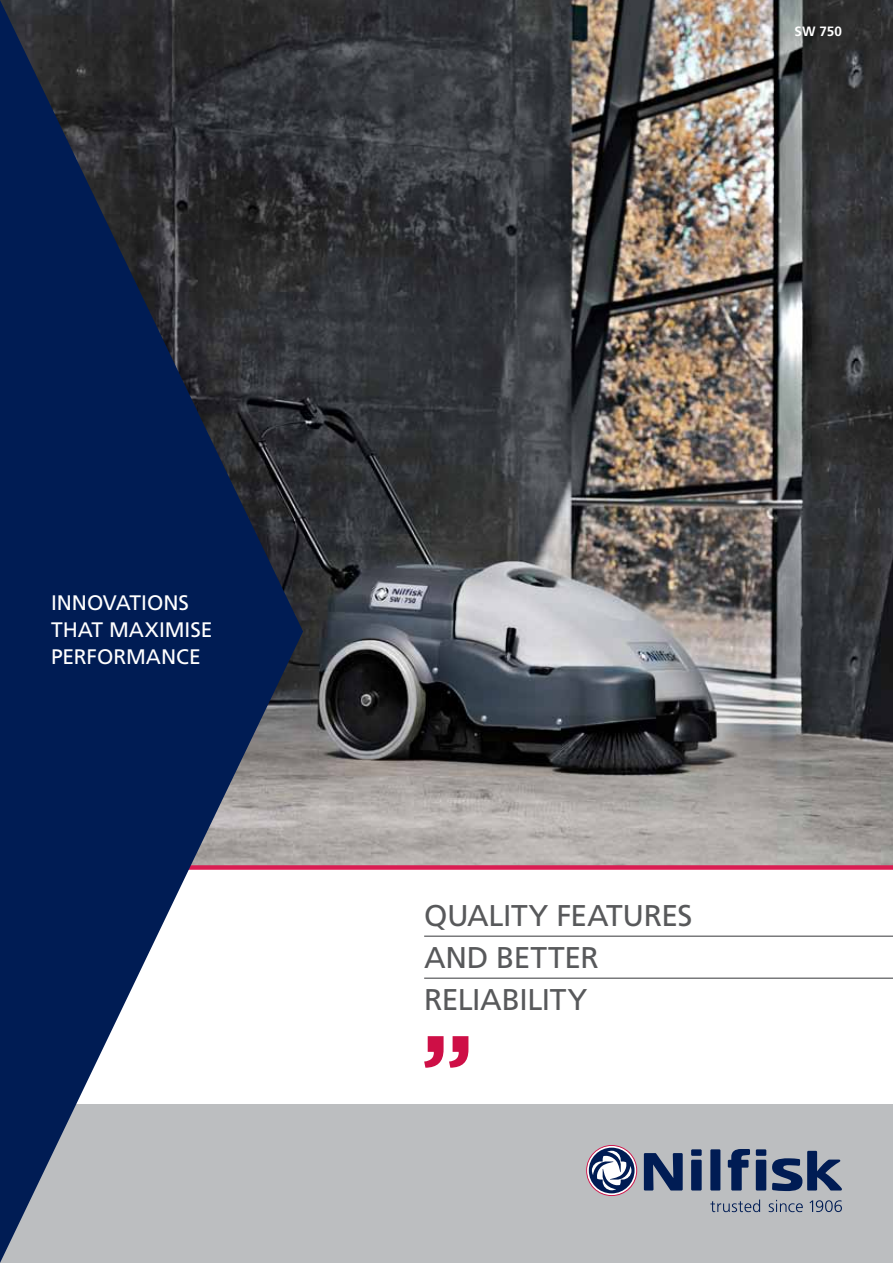
<style>
.page{position:relative;width:893px;height:1263px;background:#fff}
.page>*{position:absolute;margin:0;border:0;box-sizing:border-box;transform-origin:0 0}
.t1{font:30px/42px "Frutiger LT Std";letter-spacing:-.015em;color:#58595b}
.t2{font:21px/27px "Frutiger LT Std";color:#fff}
.t3{font:700 13.5px "Frutiger LT Std";color:#fff}
</style>
<div class="page">
<div style="left:0;top:1105px;width:893px;height:158px;background:#bcbec0"></div>
<div style="left:710px;top:1149px;width:10px;height:41px;background:#001c54"></div>
<svg style="left:644px;top:1153px;width:39px;height:37px"></svg>
<div style="left:691px;top:1160px;width:11px;height:30px;background:#001c54"></div>
<div style="left:756px;top:1160px;width:10px;height:30px;background:#001c54"></div>
<div style="left:691px;top:1149px;width:11px;height:7px;background:#001c54"></div>
<div style="left:756px;top:1149px;width:10px;height:7px;background:#001c54"></div>
<svg style="left:728px;top:1149px;width:22px;height:41px"></svg>
<svg style="left:772px;top:1151px;width:70px;height:40px"></svg>
<svg style="left:586px;top:1145px;width:51px;height:51px"></svg>
<svg style="left:710px;top:1199px;width:50px;height:13px"></svg>
<svg style="left:769px;top:1200px;width:34px;height:12px"></svg>
<svg style="left:809px;top:1200px;width:33px;height:12px"></svg>
<svg style="left:424px;top:1036px;width:44px;height:32px"></svg>
<hr style="left:424px;top:935px;width:469px;height:2px;background:#58595b">
<hr style="left:424px;top:977px;width:469px;height:2px;background:#58595b">
<img style="left:303px;top:0;width:590px;height:865px">
<div style="left:0;top:865px;width:893px;height:5px;background:#da1d52"></div>
<svg style="left:0;top:0;width:303px;height:1263px;fill:#051c54"></svg>
<p class="t3" style="left:794px;top:23px;width:49px">SW 750</p>
<p class="t2" style="left:51px;top:589px;width:163px">I NNOVATIONS<br>THAT MAXIMISE<br>PERFORMANCE</p>
<p class="t1" style="left:424px;top:895px;width:270px">QUALITY FEATURES<br>AND BETTER<br>RELIABILITY</p>
</div>
